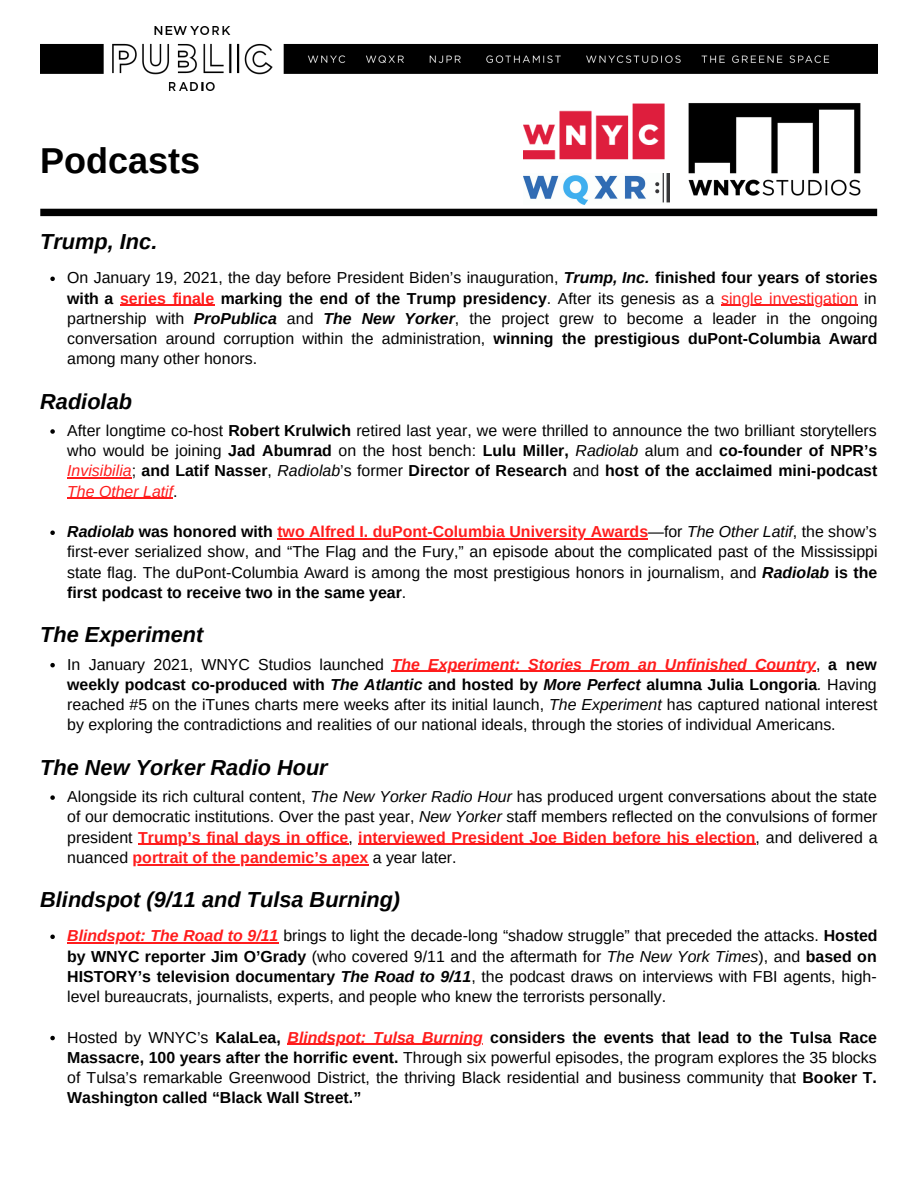
<style>
.page{position:relative;width:918px;height:1188px;background:#fff}
.page>*{position:absolute;margin:0;border:0;box-sizing:border-box;transform-origin:0 0}
.t1{font:700 36px "Arimo";color:#000}
.t2{font:italic 700 21.75px "Arimo";color:#000}
.t3{font:15.9px/20.2px "Arimo";color:#000;text-align:justify}
.s1{font-weight:700;font-style:italic}
.s2{font-weight:700}
.s3{font-weight:700;color:#ff1c1c}
.s4{color:#ff1c1c}
.s5{font-style:italic}
.s6{font-style:italic;color:#ff1c1c}
.s7{font-weight:700;font-style:italic;color:#ff1c1c}
</style>
<div class="page">
<img style="left:40px;top:26px;width:837px;height:64px">
<div style="left:40px;top:209px;width:837px;height:7px;background:#000"></div>
<svg style="left:50px;top:277px;width:5px;height:4px"></svg>
<hr style="left:120px;top:305px;width:94px;height:1px;background:#ff1c1c">
<hr style="left:721px;top:305px;width:137px;height:1px;background:#ff1c1c">
<svg style="left:50px;top:429px;width:5px;height:5px"></svg>
<hr style="left:67px;top:478px;width:65px;height:1px;background:#ff1c1c">
<hr style="left:67px;top:498px;width:106px;height:1px;background:#ff1c1c">
<svg style="left:50px;top:530px;width:5px;height:5px"></svg>
<hr style="left:277px;top:538px;width:371px;height:1px;background:#ff1c1c">
<svg style="left:50px;top:663px;width:5px;height:4px"></svg>
<hr style="left:392px;top:671px;width:424px;height:1px;background:#ff1c1c">
<svg style="left:50px;top:795px;width:5px;height:5px"></svg>
<hr style="left:138px;top:844px;width:210px;height:1px;background:#ff1c1c">
<hr style="left:358px;top:844px;width:398px;height:1px;background:#ff1c1c">
<hr style="left:133px;top:864px;width:235px;height:1px;background:#ff1c1c">
<svg style="left:50px;top:935px;width:5px;height:4px"></svg>
<hr style="left:67px;top:942px;width:211px;height:2px;background:#ff1c1c">
<svg style="left:50px;top:1036px;width:5px;height:4px"></svg>
<hr style="left:288px;top:1044px;width:195px;height:1px;background:#ff1c1c">
<img style="left:688px;top:103px;width:173px;height:93px">
<img style="left:524px;top:103px;width:141px;height:57px">
<img style="left:524px;top:173px;width:146px;height:32px">
<p class="t1" style="left:40px;top:140px;width:162px">Podcasts</p>
<p class="t2" style="left:40px;top:229px;width:119px">Trump, Inc.</p>
<p class="t3" style="left:67px;top:268px;width:812px">On January 19, 2021, the day before President Biden’s inauguration, <span class="s1">Trump, Inc.</span> <span class="s2">finished four years of stories with a</span> <span class="s3">series finale</span> <span class="s2">marking the end of the Trump presidency</span>. After its genesis as a <span class="s4">single investigation</span> in partnership with <span class="s1">ProPublica</span> and <span class="s1">The New Yorker</span>, the project grew to become a leader in the ongoing conversation around corruption within the administration, <span class="s2">winning the prestigious duPont-Columbia Award </span>among many other honors.</p>
<p class="t2" style="left:40px;top:389px;width:93px">Radiolab</p>
<p class="t3" style="left:67px;top:420px;width:812px">After longtime co-host <span class="s2">Robert Krulwich</span> retired last year, we were thrilled to announce the two brilliant storytellers who would be joining <span class="s2">Jad Abumrad</span> on the host bench: <span class="s2">Lulu Miller,</span> <span class="s5">Radiolab</span> alum and <span class="s2">co-founder of NPR’s </span><span class="s6">Invisibilia</span>; <span class="s2">and Latif Nasser</span>, <span class="s5">Radiolab</span>’s former <span class="s2">Director of Research</span> and <span class="s2">host of the acclaimed mini-podcast </span><span class="s6">The Other Latif</span>.</p>
<p class="t3" style="left:67px;top:522px;width:812px"><span class="s1">Radiolab</span> <span class="s2">was honored with</span> <span class="s3">two Alfred I. duPont-Columbia University Awards</span>—for <span class="s5">The Other Latif</span>, the show’s first-ever serialized show, and “The Flag and the Fury,” an episode about the complicated past of the Mississippi state flag. The duPont-Columbia Award is among the most prestigious honors in journalism, and <span class="s1">Radiolab</span> <span class="s2">is the first podcast to receive two in the same year</span>.</p>
<p class="t2" style="left:40px;top:623px;width:165px">The Experiment</p>
<p class="t3" style="left:67px;top:654px;width:812px">In January 2021, WNYC Studios launched <span class="s7">The Experiment: Stories From an Unfinished Country</span>, <span class="s2">a new weekly podcast co-produced with</span> <span class="s1">The Atlantic</span> <span class="s2">and hosted by</span> <span class="s1">More Perfect</span> <span class="s2">alumna Julia Longoria</span><span class="s5">.</span> Having reached #5 on the iTunes charts mere weeks after its initial launch, <span class="s5">The Experiment</span> has captured national interest by exploring the contradictions and realities of our national ideals, through the stories of individual Americans.</p>
<p class="t2" style="left:40px;top:755px;width:289px">The New Yorker Radio Hour</p>
<p class="t3" style="left:67px;top:786px;width:812px">Alongside its rich cultural content, <span class="s5">The New Yorker Radio Hour</span> has produced urgent conversations about the state of our democratic institutions. Over the past year, <span class="s5">New Yorker</span> staff members reflected on the convulsions of former president <span class="s3">Trump’s final days in office</span>, <span class="s3">interviewed President Joe Biden before his election</span>, and delivered a nuanced <span class="s3">portrait of the pandemic’s apex</span> a year later.</p>
<p class="t2" style="left:40px;top:887px;width:362px">Blindspot (9/11 and Tulsa Burning)</p>
<p class="t3" style="left:67px;top:926px;width:812px"><span class="s7">Blindspot: The Road to 9/11</span> brings to light the decade-long “shadow struggle” that preceded the attacks. <span class="s2">Hosted by WNYC reporter Jim O’Grady</span> (who covered 9/11 and the aftermath for <span class="s5">The New York Times</span>), and <span class="s2">based on HISTORY’s television documentary</span> <span class="s1">The Road to 9/11</span>, the podcast draws on interviews with FBI agents, high&shy;level bureaucrats, journalists, experts, and people who knew the terrorists personally.</p>
<p class="t3" style="left:67px;top:1027px;width:811px">Hosted by WNYC’s <span class="s2">KalaLea,</span> <span class="s7">Blindspot: Tulsa Burning</span> <span class="s2">considers the events that lead to the Tulsa Race Massacre, 100 years after the horrific event.</span> Through six powerful episodes, the program explores the 35 blocks of Tulsa’s remarkable Greenwood District, the thriving Black residential and business community that <span class="s2">Booker T.<br>Washington called “Black Wall Street.”</span></p>
</div>
